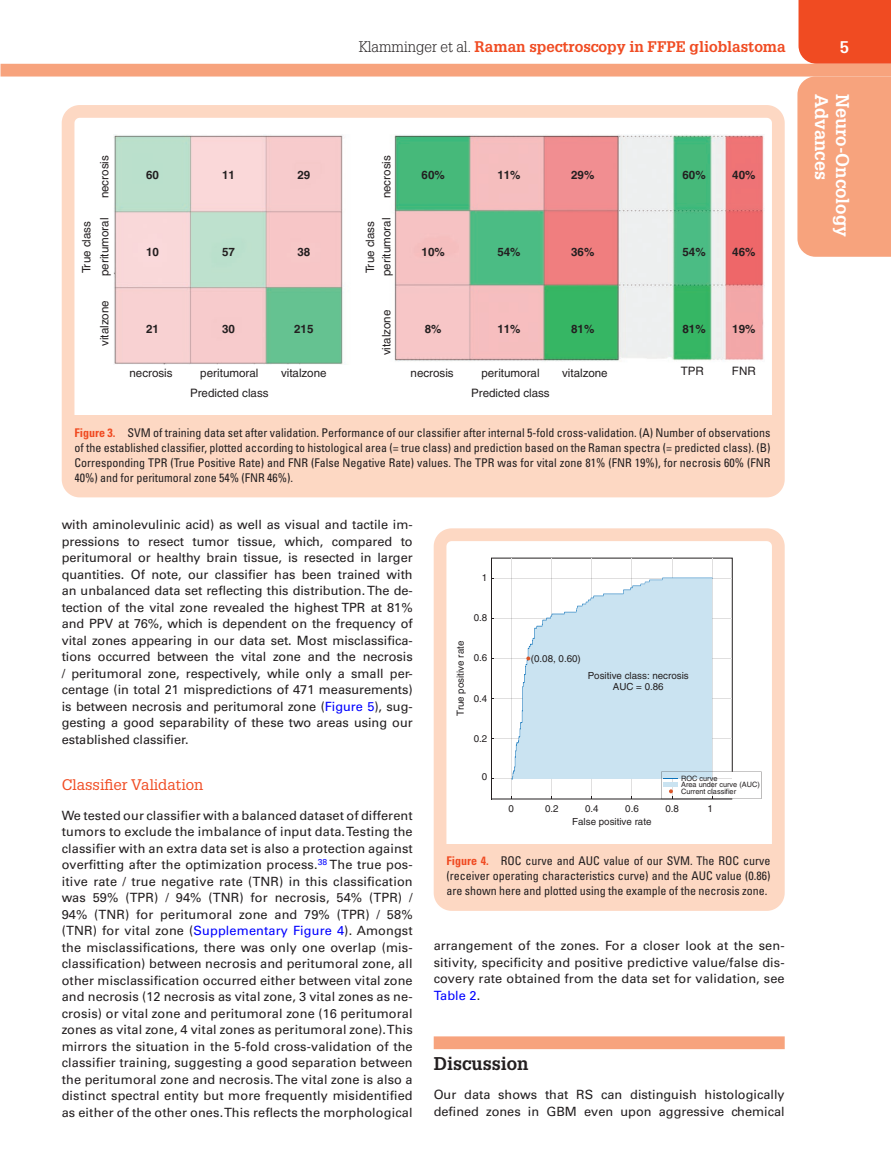
<style>
.page{position:relative;width:891px;height:1175px;background:#fff}
.page>*{position:absolute;margin:0;border:0;box-sizing:border-box;transform-origin:0 0}
.t1{font:700 18px "Glypha LT Std";color:#fff}
.t2{font:700 18px "Glypha LT Std";color:#231f20}
.t3{font:700 16.5px "Glypha LT Std";color:#fff}
.t4{font:700 15px "Glypha LT Std";color:#f04b22}
.t5{font:15px "Glypha LT Std";color:#f04b22}
.t6{font:12.75px/16.5px "Univers LT Std";color:#231f20;text-align:justify}
.t7{font:condensed 12px/15px "Univers LT Std";color:#231f20;text-align:justify}
.t8{font:11.55px "Helvetica";color:#231f20}
.t9{font:700 11.55px "Helvetica";color:#231f20}
.t10{font:9.75px/11.7px "Helvetica";color:#231f20;text-align:center}
.t11{font:7.35px/6.4px "Helvetica";color:#231f20}
.s1{font-weight:300;color:#231f20}
.s2{font-weight:700;color:#f04b22}
.s3{color:#00f}
</style>
<div class="page">
<div style="left:799px;top:0;width:92px;height:64px;background:#f04b22"></div>
<div style="left:1px;top:64px;width:890px;height:12px;background:#f7a37d"></div>
<div style="left:797px;top:76px;width:94px;height:181px;background:#f7a37d"></div>
<div style="left:434px;top:1036px;width:351px;height:13px;background:#f7a37d"></div>
<div style="left:65px;top:415px;width:716px;height:74px;background:#fdd8c3"></div>
<img style="left:114px;top:134px;width:650px;height:230px">
<div style="left:62px;top:105px;width:723px;height:392px;border:13px solid #fdd8c3;border-radius:12px"></div>
<div style="left:437px;top:844px;width:344px;height:58px;background:#fdd8c3"></div>
<svg style="left:491px;top:558px;width:270px;height:241px"></svg>
<div style="left:434px;top:528px;width:351px;height:382px;border:13px solid #fdd8c3;border-radius:12px"></div>
<p class="t8" style="left:80px;top:273px;width:54px;rotate:-90deg">True class</p>
<p class="t8" style="left:98px;top:198px;width:45px;rotate:-90deg">necrosis</p>
<p class="t8" style="left:98px;top:276px;width:60px;rotate:-90deg">peritumoral</p>
<p class="t8" style="left:98px;top:346px;width:47px;rotate:-90deg">vitalzone</p>
<p class="t4" style="left:359px;top:37px;width:428px"><span class="s1">Klamminger et al.</span> Raman spectroscopy in FFPE glioblastoma</p>
<p class="t3" style="left:840px;top:37px;width:11px">5</p>
<h1 class="t1" style="left:833px;top:94px;width:88px;rotate:90deg">Advances</h1>
<h1 class="t1" style="left:854px;top:94px;width:145px;rotate:90deg">Neuro-Oncology</h1>
<p class="t8" style="left:380px;top:198px;width:45px;rotate:-90deg">necrosis</p>
<p class="t8" style="left:380px;top:276px;width:60px;rotate:-90deg">peritumoral</p>
<p class="t8" style="left:380px;top:355px;width:47px;rotate:-90deg">vitalzone</p>
<p class="t9" style="left:146px;top:168px;width:14px">60</p>
<p class="t9" style="left:422px;top:168px;width:25px">60%</p>
<p class="t9" style="left:497px;top:168px;width:25px">11%</p>
<p class="t9" style="left:571px;top:168px;width:25px">29%</p>
<p class="t9" style="left:222px;top:168px;width:14px">11</p>
<p class="t9" style="left:297px;top:168px;width:14px">29</p>
<p class="t9" style="left:682px;top:168px;width:25px">60%</p>
<p class="t9" style="left:732px;top:168px;width:25px">40%</p>
<p class="t8" style="left:363px;top:273px;width:54px;rotate:-90deg">True class</p>
<p class="t9" style="left:146px;top:245px;width:14px">10</p>
<p class="t9" style="left:222px;top:245px;width:14px">57</p>
<p class="t9" style="left:297px;top:245px;width:14px">38</p>
<p class="t9" style="left:422px;top:245px;width:25px">10%</p>
<p class="t9" style="left:497px;top:245px;width:25px">54%</p>
<p class="t9" style="left:571px;top:245px;width:25px">36%</p>
<p class="t9" style="left:682px;top:245px;width:25px">54%</p>
<p class="t9" style="left:732px;top:245px;width:25px">46%</p>
<p class="t9" style="left:146px;top:322px;width:14px">21</p>
<p class="t9" style="left:222px;top:322px;width:14px">30</p>
<p class="t9" style="left:294px;top:322px;width:21px">215</p>
<p class="t9" style="left:425px;top:322px;width:18px">8%</p>
<p class="t9" style="left:497px;top:322px;width:25px">11%</p>
<p class="t9" style="left:571px;top:322px;width:25px">81%</p>
<p class="t9" style="left:682px;top:322px;width:25px">81%</p>
<p class="t9" style="left:732px;top:322px;width:25px">19%</p>
<p class="t8" style="left:130px;top:366px;width:45px">necrosis</p>
<p class="t8" style="left:681px;top:364px;width:25px">TPR</p>
<p class="t8" style="left:732px;top:364px;width:25px">FNR</p>
<p class="t8" style="left:200px;top:366px;width:60px">peritumoral</p>
<p class="t8" style="left:281px;top:366px;width:47px">vitalzone</p>
<p class="t8" style="left:411px;top:366px;width:45px">necrosis</p>
<p class="t8" style="left:481px;top:366px;width:60px">peritumoral</p>
<p class="t8" style="left:562px;top:366px;width:47px">vitalzone</p>
<p class="t8" style="left:471px;top:386px;width:80px">Predicted class</p>
<p class="t8" style="left:190px;top:386px;width:80px">Predicted class</p>
<p class="t7" style="left:74px;top:425px;width:698px"><span class="s2">Figure 3.</span> SVM of training data set after validation. Performance of our classifier after internal 5-fold cross-validation. (A) Number of observations of the established classifier, plotted according to histological area (= true class) and prediction based on the Raman spectra (= predicted class). (B)<br>Corresponding TPR (True Positive Rate) and FNR (False Negative Rate) values. The TPR was for vital zone 81% (FNR 19%), for necrosis 60% (FNR 40%) and for peritumoral zone 54% (FNR 46%).</p>
<p class="t6" style="left:62px;top:516px;width:353px">with aminolevulinic acid) as well as visual and tactile im&shy;pressions to resect tumor tissue, which, compared to peritumoral or healthy brain tissue, is resected in larger quantities. Of note, our classifier has been trained with an unbalanced data set reflecting this distribution. The de&shy;tection of the vital zone revealed the highest TPR at 81% and PPV at 76%, which is dependent on the frequency of vital zones appearing in our data set. Most misclassifica&shy;tions occurred between the vital zone and the necrosis / peritumoral zone, respectively, while only a small per&shy;centage (in total 21 mispredictions of 471 measurements) is between necrosis and peritumoral zone (<span class="s3">Figure 5</span>), sug&shy;gesting a good separability of these two areas using our established classifier.</p>
<p class="t5" style="left:62px;top:776px;width:143px">Classifier Validation</p>
<p class="t6" style="left:62px;top:806px;width:353px">We tested our classifier with a balanced dataset of different tumors to exclude the imbalance of input data. Testing the classifier with an extra data set is also a protection against overfitting after the optimization process.<sup>38</sup> The true pos&shy;itive rate / true negative rate (TNR) in this classification was 59% (TPR) / 94% (TNR) for necrosis, 54% (TPR) / 94% (TNR) for peritumoral zone and 79% (TPR) / 58% (TNR) for vital zone (<span class="s3">Supplementary Figure 4</span>). Amongst the misclassifications, there was only one overlap (mis&shy;classification) between necrosis and peritumoral zone, all other misclassification occurred either between vital zone and necrosis (12 necrosis as vital zone, 3 vital zones as ne&shy;crosis) or vital zone and peritumoral zone (16 peritumoral zones as vital zone, 4 vital zones as peritumoral zone). This mirrors the situation in the 5-fold cross-validation of the classifier training, suggesting a good separation between the peritumoral zone and necrosis. The vital zone is also a distinct spectral entity but more frequently misidentified as either of the other ones. This reflects the morphological</p>
<p class="t10" style="left:482px;top:571px;width:7px">1</p>
<p class="t10" style="left:455px;top:716px;width:77px;rotate:-90deg">True positive rate</p>
<p class="t10" style="left:474px;top:612px;width:15px">0.8</p>
<p class="t10" style="left:474px;top:652px;width:15px">0.6</p>
<p class="t10" style="left:474px;top:693px;width:15px">0.4</p>
<p class="t10" style="left:474px;top:732px;width:15px">0.2</p>
<p class="t10" style="left:482px;top:770px;width:7px">0</p>
<p class="t10" style="left:531px;top:653px;width:52px">(0.08, 0.60)</p>
<p class="t10" style="left:588px;top:669px;width:103px">Positive class: necrosis<br>AUC = 0.86</p>
<p class="t11" style="left:681px;top:775px;width:80px">ROC curve<br>Area under curve (AUC)<br>Current classifier</p>
<p class="t10" style="left:508px;top:803px;width:7px">0</p>
<p class="t10" style="left:545px;top:803px;width:15px">0.2</p>
<p class="t10" style="left:585px;top:803px;width:15px">0.4</p>
<p class="t10" style="left:625px;top:803px;width:15px">0.6</p>
<p class="t10" style="left:665px;top:803px;width:15px">0.8</p>
<p class="t10" style="left:708px;top:803px;width:7px">1</p>
<p class="t10" style="left:572px;top:816px;width:81px">False positive rate</p>
<p class="t7" style="left:446px;top:853px;width:326px"><span class="s2">Figure 4.</span> ROC curve and AUC value of our SVM. The ROC curve (receiver operating characteristics curve) and the AUC value (0.86) are shown here and plotted using the example of the necrosis zone.</p>
<p class="t6" style="left:434px;top:937px;width:352px">arrangement of the zones. For a closer look at the sen&shy;sitivity, specificity and positive predictive value/false dis&shy;covery rate obtained from the data set for validation, see <span class="s3">Table 2</span>.</p>
<h1 class="t2" style="left:434px;top:1052px;width:96px">Discussion</h1>
<p class="t6" style="left:434px;top:1086px;width:352px">Our data shows that RS can distinguish histologically defined zones in GBM even upon aggressive chemical</p>
</div>
